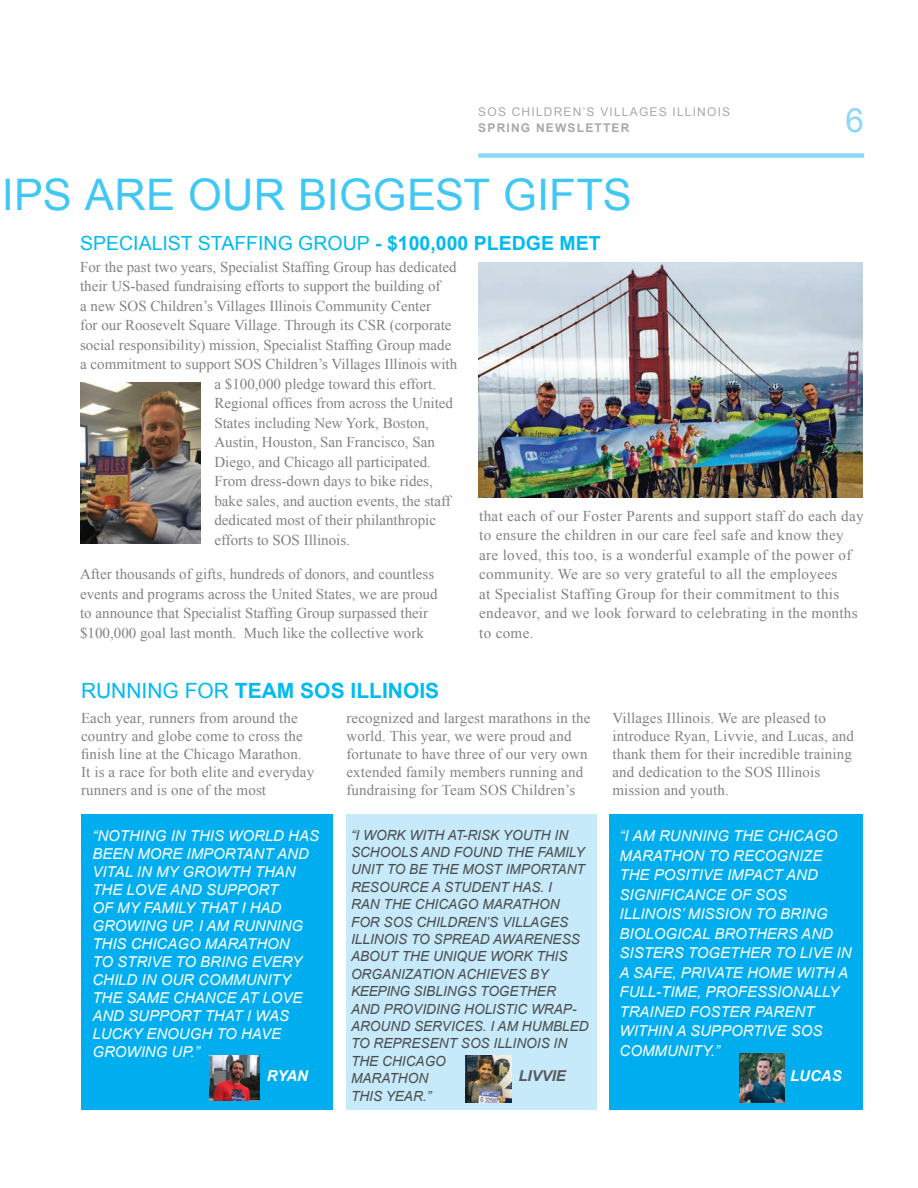
<style>
.page{position:relative;width:918px;height:1188px;background:#fff}
.page>*{position:absolute;margin:0;border:0;box-sizing:border-box;transform-origin:0 0}
.t1{font:43.5px "Arial";color:#40c7f4}
.t2{font:33.45px "Arial";color:#8dd7f7}
.Paragraph_Style_1{font:700 21px "Arial";color:#00baf1}
.Paragraph_Style_1-2{font:19.5px "Arial";color:#00baf1}
.Paragraph_Style_1-3{font:15px/18px "Times New Roman";color:#808285}
.t3{font:italic 15px/18px "Arial";color:#fff}
.Paragraph_Style_1-4{font:15px/19.5px "Times New Roman";letter-spacing:.02em;color:#808285}
.t4{font:italic 700 15px "Arial";color:#fff}
.t5{font:italic 700 15px "Arial";color:#57585a}
.t6{font:italic 13.95px/17.4px "Arial";color:#4b4c4d}
.t7{font:12px "Arial";letter-spacing:.1em;color:#a8a9ad}
.t8{font:700 12px "Arial";letter-spacing:.1em;color:#a8a9ad}
.s1{font-weight:700}
.s2{font-weight:400}
</style>
<div class="page">
<div style="left:478px;top:153px;width:386px;height:5px;background:#8dd7f7"></div>
<div style="left:346px;top:814px;width:251px;height:296px;background:#c6eafa"></div>
<div style="left:81px;top:814px;width:252px;height:296px;background:#00aeef"></div>
<div style="left:610px;top:814px;width:253px;height:296px;background:#00aeef"></div>
<img style="left:478px;top:262px;width:384px;height:236px">
<img style="left:466px;top:1055px;width:45px;height:47px">
<img style="left:739px;top:1054px;width:45px;height:48px">
<img style="left:209px;top:1055px;width:51px;height:46px">
<img style="left:80px;top:382px;width:121px;height:161px">
<p class="t7" style="left:478px;top:104px;width:253px">SOS CHILDREN’S VILLAGES ILLINOIS</p>
<p class="t8" style="left:478px;top:120px;width:153px">SPRING NEWSLETTER</p>
<h1 class="t1" style="left:2px;top:166px;width:631px">IPS ARE OUR BIGGEST GIFTS</h1>
<p class="Paragraph_Style_1-2" style="left:80px;top:231px;width:522px">SPECIALIST STAFFING GROUP <span class="s1">- $100,000 PLEDGE MET</span></p>
<p class="t2" style="left:845px;top:99px;width:20px">6</p>
<p class="Paragraph_Style_1-3" style="left:80px;top:258px;width:378px">For the past two years, Specialist Staffing Group has dedicated</p>
<p class="Paragraph_Style_1-3" style="left:80px;top:277px;width:362px">their US-based fundraising efforts to support the building of</p>
<p class="Paragraph_Style_1-3" style="left:80px;top:297px;width:352px">a new SOS Children’s Villages Illinois Community Center</p>
<p class="Paragraph_Style_1-3" style="left:80px;top:316px;width:373px">for our Roosevelt Square Village. Through its CSR (corporate</p>
<p class="Paragraph_Style_1-3" style="left:80px;top:336px;width:373px">social responsibility) mission, Specialist Staffing Group made</p>
<p class="Paragraph_Style_1-3" style="left:80px;top:355px;width:379px">a commitment to support SOS Children’s Villages Illinois with</p>
<p class="Paragraph_Style_1-3" style="left:214px;top:375px;width:223px">a $100,000 pledge toward this effort.</p>
<p class="Paragraph_Style_1-3" style="left:214px;top:394px;width:240px">Regional offices from across the United</p>
<p class="Paragraph_Style_1-3" style="left:214px;top:414px;width:216px">States including New York, Boston,</p>
<p class="Paragraph_Style_1-3" style="left:214px;top:433px;width:222px">Austin, Houston, San Francisco, San</p>
<p class="Paragraph_Style_1-3" style="left:214px;top:453px;width:218px">Diego, and Chicago all participated.</p>
<p class="Paragraph_Style_1-3" style="left:214px;top:472px;width:220px">From dress-down days to bike rides,</p>
<p class="Paragraph_Style_1-3" style="left:214px;top:492px;width:238px">bake sales, and auction events, the staff</p>
<p class="Paragraph_Style_1-3" style="left:214px;top:511px;width:223px">dedicated most of their philanthropic</p>
<p class="Paragraph_Style_1-3" style="left:214px;top:531px;width:137px">efforts to SOS Illinois.</p>
<p class="Paragraph_Style_1-3" style="left:80px;top:564px;width:359px;line-height:19.5px">After thousands of gifts, hundreds of donors, and countless events and programs across the United States, we are proud to announce that Specialist Staffing Group surpassed their $100,000 goal last month. Much like the collective work</p>
<p class="Paragraph_Style_1" style="left:81px;top:676px;width:360px"><span class="s2">RUNNING FOR</span> TEAM SOS ILLINOIS</p>
<p class="Paragraph_Style_1-4" style="left:479px;top:506px;width:386px">that each of our Foster Parents and support staff do each day to ensure the children in our care feel safe and know they are loved, this too, is a wonderful example of the power of community. We are so very grateful to all the employees<br>at Specialist Staffing Group for their commitment to this endeavor, and we look forward to celebrating in the months to come.</p>
<p class="Paragraph_Style_1-3" style="left:81px;top:709px;width:235px">Each year, runners from around the country and globe come to cross the finish line at the Chicago Marathon.<br>It is a race for both elite and everyday runners and is one of the most</p>
<p class="Paragraph_Style_1-3" style="left:346px;top:709px;width:246px">recognized and largest marathons in the world. This year, we were proud and fortunate to have three of our very own extended family members running and fundraising for Team SOS Children’s</p>
<p class="Paragraph_Style_1-3" style="left:612px;top:709px;width:243px">Villages Illinois. We are pleased to introduce Ryan, Livvie, and Lucas, and thank them for their incredible training and dedication to the SOS Illinois mission and youth.</p>
<p class="t3" style="left:92px;top:827px;width:228px">“NOTHING IN THIS WORLD HAS<br>BEEN MORE IMPORTANT AND<br>VITAL IN MY GROWTH THAN<br>THE LOVE AND SUPPORT<br>OF MY FAMILY THAT I HAD<br>GROWING UP. I AM RUNNING<br>THIS CHICAGO MARATHON<br>TO STRIVE TO BRING EVERY<br>CHILD IN OUR COMMUNITY<br>THE SAME CHANCE AT LOVE<br>AND SUPPORT THAT I WAS<br>LUCKY ENOUGH TO HAVE<br>GROWING UP.”</p>
<p class="t4" style="left:267px;top:1066px;width:43px">RYAN</p>
<p class="t6" style="left:351px;top:826px;width:239px">“I WORK WITH AT-RISK YOUTH IN<br>SCHOOLS AND FOUND THE FAMILY<br>UNIT TO BE THE MOST IMPORTANT<br>RESOURCE A STUDENT HAS. I<br>RAN THE CHICAGO MARATHON<br>FOR SOS CHILDREN’S VILLAGES<br>ILLINOIS TO SPREAD AWARENESS<br>ABOUT THE UNIQUE WORK THIS<br>ORGANIZATION ACHIEVES BY<br>KEEPING SIBLINGS TOGETHER<br>AND PROVIDING HOLISTIC WRAP-<br>AROUND SERVICES. I AM HUMBLED<br>TO REPRESENT SOS ILLINOIS IN<br>THE CHICAGO<br>MARATHON</p>
<p class="t6" style="left:351px;top:1087px;width:82px">THIS YEAR.”</p>
<p class="t3" style="left:620px;top:826px;width:234px;line-height:19.5px">“I AM RUNNING THE CHICAGO<br>MARATHON TO RECOGNIZE<br>THE POSITIVE IMPACT AND<br>SIGNIFICANCE OF SOS<br>ILLINOIS’ MISSION TO BRING<br>BIOLOGICAL BROTHERS AND<br>SISTERS TOGETHER TO LIVE IN<br>A SAFE, PRIVATE HOME WITH A<br>FULL-TIME, PROFESSIONALLY<br>TRAINED FOSTER PARENT<br>WITHIN A SUPPORTIVE SOS<br>COMMUNITY.”</p>
<p class="t4" style="left:790px;top:1066px;width:53px">LUCAS</p>
<p class="t5" style="left:518px;top:1066px;width:49px">LIVVIE</p>
</div>
